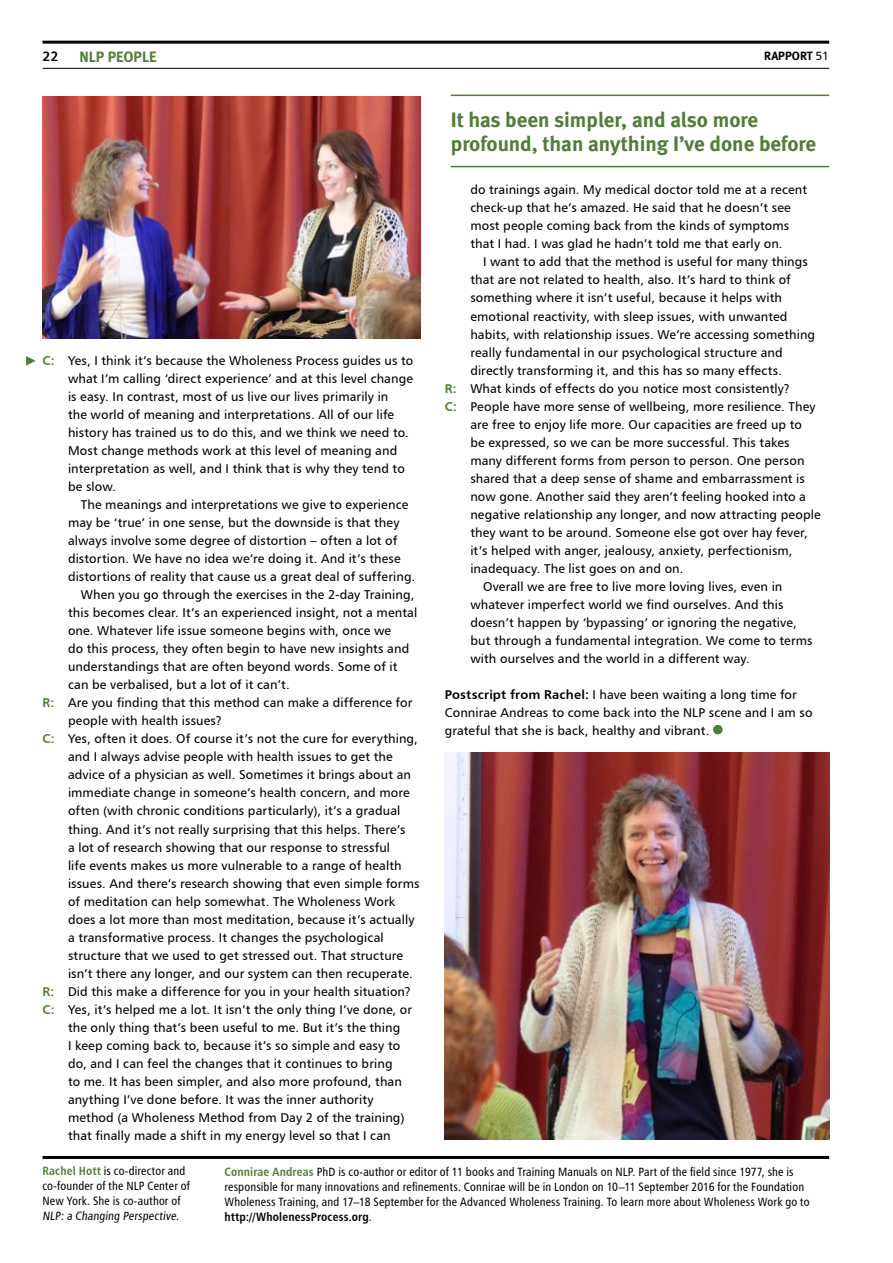
<style>
.page{position:relative;width:893px;height:1263px;background:#fff}
.page>*{position:absolute;margin:0;border:0;box-sizing:border-box;transform-origin:0 0}
.t1{font:700 21px/24px "Meta";color:#517d39}
.t2{font:700 15px "Meta";color:#517d39}
.t3{font:13.5px "Humanist 777 BT Bold B";color:#000}
.t4{font:12.75px/18px "Humanist 777 BT Roman B";letter-spacing:.01em;color:#000}
.t5{font:12px/15px "Humanist 777 BT Roman Condensed B";letter-spacing:.015em;color:#000}
.t6{font:12px "Humanist 777 BT Bold Condensed B";letter-spacing:.015em;color:#000}
.t7{font:700 12px "Meta";color:#000}
.s1{font-family:"Humanist 777 BT Roman B";font-weight:400}
.s2{font-family:"Humanist 777 BT Bold B";color:#517d39}
.s3{font-family:"Humanist 777 BT Bold B"}
.s4{font-family:"Humanist 777 BT Bold Condensed B";color:#517d39}
.s5{font-family:"Humanist 777 BT Roman Condensed B"}
</style>
<div class="page">
<hr style="left:43px;top:41px;width:786px;height:3px;background:#000">
<hr style="left:43px;top:68px;width:786px;height:1px;background:#000">
<div style="left:713px;top:725px;width:10px;height:9px;background:#517d39;border-radius:50%"></div>
<hr style="left:451px;top:95px;width:378px;height:1px;background:#517d39">
<hr style="left:451px;top:166px;width:378px;height:1px;background:#517d39">
<svg style="left:26px;top:356px;width:10px;height:10px"></svg>
<hr style="left:43px;top:1156px;width:786px;height:3px;background:#000">
<img style="left:43px;top:96px;width:378px;height:242px">
<img style="left:445px;top:752px;width:384px;height:387px">
<p class="t3" style="left:43px;top:48px;width:18px">22</p>
<p class="t2" style="left:80px;top:47px;width:71px">nlp people</p>
<p class="t7" style="left:764px;top:49px;width:66px">RApport <span class="s1">51</span></p>
<p class="t4" style="left:68px;top:352px;width:347px;text-indent:-26px"><span class="s2">C:</span> Yes, I think it’s because the Wholeness Process guides us to what I’m calling ‘direct experience’ and at this level change is easy. In contrast, most of us live our lives primarily in<br>the world of meaning and interpretations. All of our life history has trained us to do this, and we think we need to.<br>Most change methods work at this level of meaning and interpretation as well, and I think that is why they tend to be slow.</p>
<p class="t4" style="left:81px;top:496px;width:329px">The meanings and interpretations we give to experience</p>
<p class="t4" style="left:68px;top:514px;width:333px">may be ‘true’ in one sense, but the downside is that they</p>
<p class="t4" style="left:68px;top:532px;width:331px">always involve some degree of distortion – often a lot of</p>
<p class="t4" style="left:68px;top:550px;width:334px">distortion. We have no idea we’re doing it. And it’s these</p>
<p class="t4" style="left:68px;top:568px;width:349px">distortions of reality that cause us a great deal of suffering.</p>
<p class="t4" style="left:81px;top:586px;width:335px">When you go through the exercises in the 2-day Training,</p>
<p class="t4" style="left:68px;top:604px;width:351px">this becomes clear. It’s an experienced insight, not a mental</p>
<p class="t4" style="left:68px;top:622px;width:324px">one. Whatever life issue someone begins with, once we</p>
<p class="t4" style="left:68px;top:640px;width:343px">do this process, they often begin to have new insights and</p>
<p class="t4" style="left:68px;top:658px;width:331px">understandings that are often beyond words. Some of it</p>
<p class="t4" style="left:68px;top:676px;width:223px">can be verbalised, but a lot of it can’t.</p>
<p class="t4" style="left:43px;top:694px;width:371px"><span class="s2">R:</span> Are you finding that this method can make a difference for</p>
<p class="t4" style="left:68px;top:712px;width:155px">people with health issues?</p>
<p class="t4" style="left:43px;top:730px;width:377px"><span class="s2">C:</span> Yes, often it does. Of course it’s not the cure for everything,</p>
<p class="t4" style="left:68px;top:748px;width:326px">and I always advise people with health issues to get the</p>
<p class="t4" style="left:68px;top:766px;width:345px">advice of a physician as well. Sometimes it brings about an</p>
<p class="t4" style="left:68px;top:784px;width:343px">immediate change in someone’s health concern, and more</p>
<p class="t4" style="left:68px;top:802px;width:334px">often (with chronic conditions particularly), it’s a gradual</p>
<p class="t4" style="left:68px;top:820px;width:339px">thing. And it’s not really surprising that this helps. There’s</p>
<p class="t4" style="left:68px;top:838px;width:324px">a lot of research showing that our response to stressful</p>
<p class="t4" style="left:68px;top:856px;width:335px">life events makes us more vulnerable to a range of health</p>
<p class="t4" style="left:68px;top:874px;width:353px">issues. And there’s research showing that even simple forms</p>
<p class="t4" style="left:68px;top:892px;width:329px">of meditation can help somewhat. The Wholeness Work</p>
<p class="t4" style="left:68px;top:910px;width:348px">does a lot more than most meditation, because it’s actually</p>
<p class="t4" style="left:68px;top:928px;width:317px">a transformative process. It changes the psychological</p>
<p class="t4" style="left:68px;top:946px;width:337px">structure that we used to get stressed out. That structure</p>
<p class="t4" style="left:68px;top:964px;width:346px">isn’t there any longer, and our system can then recuperate.</p>
<p class="t4" style="left:43px;top:982px;width:370px"><span class="s2">R:</span> Did this make a difference for you in your health situation?</p>
<p class="t4" style="left:42px;top:1000px;width:371px"><span class="s2">C:</span> Yes, it’s helped me a lot. It isn’t the only thing I’ve done, or</p>
<p class="t4" style="left:68px;top:1018px;width:334px">the only thing that’s been useful to me. But it’s the thing</p>
<p class="t4" style="left:68px;top:1036px;width:334px">I keep coming back to, because it’s so simple and easy to</p>
<p class="t4" style="left:68px;top:1054px;width:326px">do, and I can feel the changes that it continues to bring</p>
<p class="t4" style="left:68px;top:1072px;width:335px">to me. It has been simpler, and also more profound, than</p>
<p class="t4" style="left:68px;top:1090px;width:307px">anything I’ve done before. It was the inner authority</p>
<p class="t4" style="left:68px;top:1108px;width:338px">method (a Wholeness Method from Day 2 of the training)</p>
<p class="t4" style="left:68px;top:1126px;width:324px">that finally made a shift in my energy level so that I can</p>
<h1 class="t1" style="left:451px;top:108px;width:367px">It has been simpler, and also more profound, than anything I’ve done before</h1>
<p class="t4" style="left:470px;top:181px;width:338px">do trainings again. My medical doctor told me at a recent check-up that he’s amazed. He said that he doesn’t see most people coming back from the kinds of symptoms that I had. I was glad he hadn’t told me that early on.</p>
<p class="t4" style="left:483px;top:253px;width:326px">I want to add that the method is useful for many things</p>
<p class="t4" style="left:470px;top:271px;width:322px">that are not related to health, also. It’s hard to think of</p>
<p class="t4" style="left:470px;top:289px;width:313px">something where it isn’t useful, because it helps with</p>
<p class="t4" style="left:470px;top:307px;width:319px">emotional reactivity, with sleep issues, with unwanted</p>
<p class="t4" style="left:470px;top:325px;width:346px">habits, with relationship issues. We’re accessing something</p>
<p class="t4" style="left:470px;top:343px;width:314px">really fundamental in our psychological structure and</p>
<p class="t4" style="left:470px;top:361px;width:313px">directly transforming it, and this has so many effects.</p>
<p class="t4" style="left:445px;top:379px;width:347px"><span class="s2">R:</span> What kinds of effects do you notice most consistently?</p>
<p class="t4" style="left:445px;top:397px;width:372px"><span class="s2">C:</span> People have more sense of wellbeing, more resilience. They</p>
<p class="t4" style="left:470px;top:415px;width:333px">are free to enjoy life more. Our capacities are freed up to</p>
<p class="t4" style="left:470px;top:433px;width:321px">be expressed, so we can be more successful. This takes</p>
<p class="t4" style="left:470px;top:451px;width:336px">many different forms from person to person. One person</p>
<p class="t4" style="left:470px;top:469px;width:336px">shared that a deep sense of shame and embarrassment is</p>
<p class="t4" style="left:470px;top:487px;width:337px">now gone. Another said they aren’t feeling hooked into a</p>
<p class="t4" style="left:470px;top:505px;width:352px">negative relationship any longer, and now attracting people</p>
<p class="t4" style="left:470px;top:523px;width:339px">they want to be around. Someone else got over hay fever,</p>
<p class="t4" style="left:470px;top:541px;width:324px">it’s helped with anger, jealousy, anxiety, perfectionism,</p>
<p class="t4" style="left:470px;top:559px;width:215px">inadequacy. The list goes on and on.</p>
<p class="t4" style="left:483px;top:577px;width:301px">Overall we are free to live more loving lives, even in</p>
<p class="t4" style="left:470px;top:595px;width:315px">whatever imperfect world we find ourselves. And this</p>
<p class="t4" style="left:470px;top:613px;width:328px">doesn’t happen by ‘bypassing’ or ignoring the negative,</p>
<p class="t4" style="left:470px;top:631px;width:344px">but through a fundamental integration. We come to terms</p>
<p class="t4" style="left:470px;top:649px;width:281px">with ourselves and the world in a different way.</p>
<p class="t4" style="left:445px;top:685px;width:369px"><span class="s3">Postscript from Rachel:</span> I have been waiting a long time for<br>Connirae Andreas to come back into the NLP scene and I am so grateful that she is back, healthy and vibrant.</p>
<p class="t5" style="left:43px;top:1163px;width:149px"><span class="s4">Rachel Hott</span> is co-director and co-founder of the NLP Center of<br>New York. She is co-author of<br>NLP: a Changing Perspective.</p>
<p class="t5" style="left:225px;top:1164px;width:587px"><span class="s4">Connirae Andreas</span> PhD is co-author or editor of 11 books and Training Manuals on NLP. Part of the field since 1977, she is responsible for many innovations and refinements. Connirae will be in London on 10–11 September 2016 for the Foundation<br>Wholeness Training, and 17–18 September for the Advanced Wholeness Training. To learn more about Wholeness Work go to</p>
<p class="t6" style="left:225px;top:1209px;width:149px">http://WholenessProcess.org<span class="s5">.</span></p>
</div>
